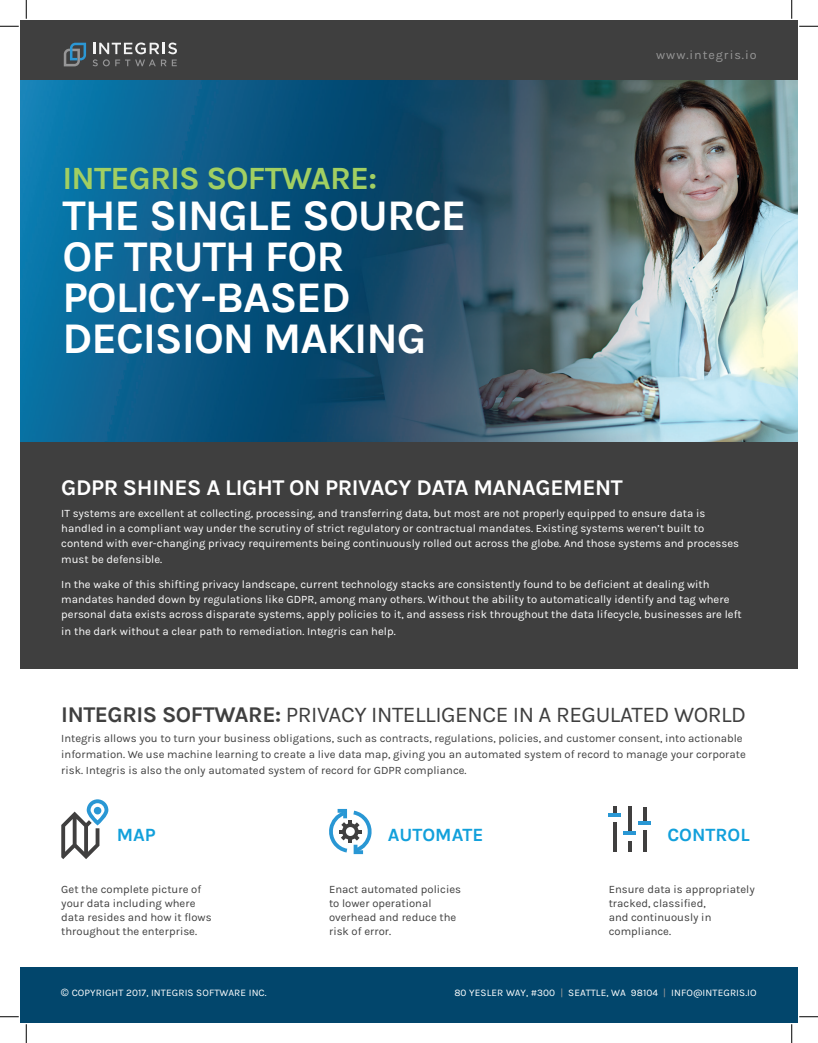
<style>
.page{position:relative;width:818px;height:1043px;background:#fff}
.page>*{position:absolute;margin:0;border:0;box-sizing:border-box;transform-origin:0 0}
.t1{font:700 43.75px/41px "Karla";letter-spacing:-.025em;color:#fff}
.t2{font:700 32.5px "Karla";letter-spacing:-.025em;color:#a2cf62}
.t3{font:22.5px "Karla";letter-spacing:-.02em;color:#3f3f3f}
.t4{font:700 22.5px "Karla";letter-spacing:-.02em;color:#fff}
.t5{font:700 18.75px "Karla";color:#12a0db}
.t6{font:12.5px "Karla";letter-spacing:.075em;color:#969696}
.t7{font:11.25px/15px "Karla";color:#fff}
.t8{font:11.25px/13.8px "Karla";color:#3f3f3f}
.t9{font:10px "Karla";letter-spacing:.01em;color:#fff}
.s1{font-weight:700}
.s2{font-family:"Arial"}
.s3{color:#969696}
</style>
<div class="page">
<img style="left:20px;top:79px;width:778px;height:363px">
<div style="left:20px;top:968px;width:778px;height:54px;background:#02466c"></div>
<div style="left:20px;top:20px;width:778px;height:59px;background:#3f3f3f"></div>
<div style="left:20px;top:442px;width:778px;height:227px;background:#3f3f3f"></div>
<hr style="left:628px;top:841px;width:4px;height:10px;background:#403f3f">
<svg style="left:643px;top:807px;width:3px;height:13px"></svg>
<hr style="left:628px;top:806px;width:4px;height:27px;background:#403f3f">
<svg style="left:638px;top:820px;width:13px;height:4px"></svg>
<hr style="left:623px;top:831px;width:13px;height:4px;background:#2997d4">
<svg style="left:608px;top:806px;width:13px;height:10px"></svg>
<hr style="left:613px;top:822px;width:4px;height:29px;background:#403f3f">
<svg style="left:643px;top:830px;width:3px;height:21px"></svg>
<svg style="left:329px;top:809px;width:43px;height:45px"></svg>
<svg style="left:61px;top:799px;width:47px;height:60px"></svg>
<svg style="left:64px;top:43px;width:22px;height:23px"></svg>
<svg style="left:93px;top:42px;width:84px;height:24px"></svg>
<svg style="left:0;top:25px;width:19px;height:2px"></svg>
<svg style="left:799px;top:25px;width:19px;height:2px"></svg>
<svg style="left:0;top:1016px;width:19px;height:1px"></svg>
<svg style="left:799px;top:1016px;width:19px;height:1px"></svg>
<svg style="left:25px;top:0;width:2px;height:19px"></svg>
<svg style="left:25px;top:1024px;width:2px;height:18px"></svg>
<svg style="left:791px;top:0;width:1px;height:19px"></svg>
<svg style="left:791px;top:1024px;width:1px;height:18px"></svg>
<h2 class="t2" style="left:62px;top:159px;width:316px">INTEGRIS SOFTWARE:</h2>
<h1 class="t1" style="left:62px;top:195px;width:405px">THE SINGLE SOURCE<br>OF TRUTH FOR<br>POLICY-BASED<br>DECISION MAKING</h1>
<p class="t6" style="left:656px;top:48px;width:102px">www.integris.io</p>
<h3 class="t4" style="left:61px;top:474px;width:563px">GDPR SHINES A LIGHT ON PRIVACY DATA MANAGEMENT</h3>
<p class="t7" style="left:61px;top:506px;width:679px">IT systems are excellent at collecting, processing, and transferring data, but most are not properly equipped to ensure data is handled in a compliant way under the scrutiny of strict regulatory or contractual mandates. Existing systems weren’t built to contend with ever-changing privacy requirements being continuously rolled out across the globe. And those systems and processes</p>
<p class="t7" style="left:61px;top:552px;width:102px">must be defensible.</p>
<p class="t7" style="left:61px;top:577px;width:682px">In the wake of this shifting privacy landscape, current technology stacks are consistently found to be deficient at dealing with mandates handed down by regulations like GDPR, among many others. Without the ability to automatically identify and tag where personal data exists across disparate systems, apply policies to it, and assess risk throughout the data lifecycle, businesses are left</p>
<p class="t7" style="left:61px;top:623px;width:336px">in the dark without a clear path to remediation. Integris can help.</p>
<h3 class="t3" style="left:61px;top:702px;width:686px"><span class="s1">INTEGRIS SOFTWARE:</span> PRIVACY INTELLIGENCE IN A REGULATED WORLD</h3>
<p class="t8" style="left:61px;top:730px;width:686px;line-height:16.2px">Integris allows you to turn your business obligations, such as contracts, regulations, policies, and customer consent, into actionable information. We use machine learning to create a live data map, giving you an automated system of record to manage your corporate risk. Integris is also the only automated system of record for GDPR compliance.</p>
<h3 class="t5" style="left:117px;top:823px;width:41px">MAP</h3>
<h3 class="t5" style="left:667px;top:823px;width:84px">CONTROL</h3>
<h3 class="t5" style="left:388px;top:823px;width:97px">AUTOMATE</h3>
<p class="t8" style="left:61px;top:882px;width:152px">Get the complete picture of your data including where data resides and how it flows throughout the enterprise.</p>
<p class="t8" style="left:329px;top:882px;width:134px">Enact automated policies to lower operational overhead and reduce the risk of error.</p>
<p class="t8" style="left:608px;top:882px;width:148px">Ensure data is appropriately tracked, classified,<br>and continuously in compliance.</p>
<p class="t9" style="left:61px;top:987px;width:207px"><span class="s2">©</span> COPYRIGHT 2017, INTEGRIS SOFTWARE INC.</p>
<p class="t9" style="left:454px;top:987px;width:304px">80 YESLER WAY, #300 <span class="s3">|</span> SEATTLE, WA 98104 <span class="s3">|</span> INFO@INTEGRIS.IO</p>
</div>
